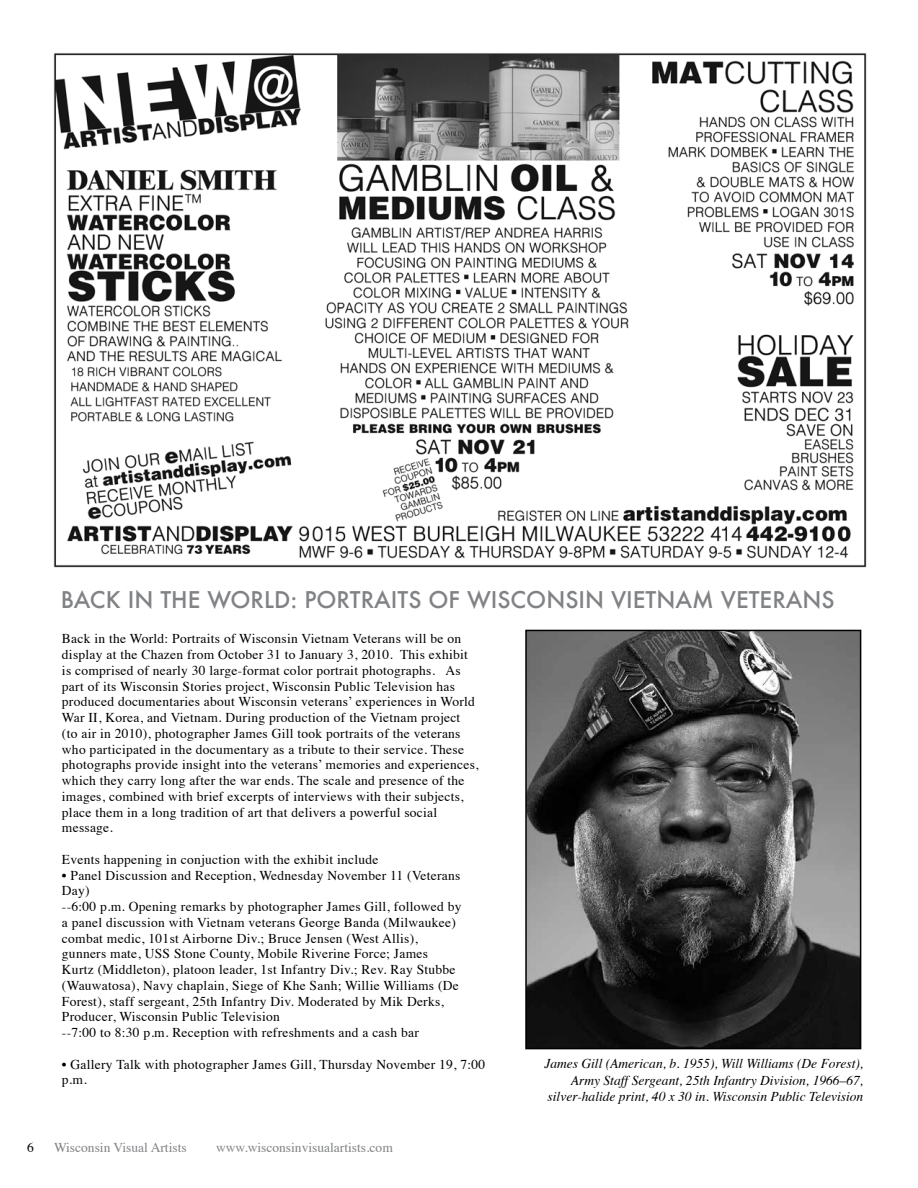
<style>
.page{position:relative;width:918px;height:1188px;background:#fff}
.page>*{position:absolute;margin:0;border:0;box-sizing:border-box;transform-origin:0 0}
.t1{font:500 22.5px "Futura";color:#808285}
.t2{font:13.5px/15.8px "Times";letter-spacing:.02em;color:#000}
.t3{font:italic 13.5px/16.5px "Times";color:#000;text-align:right}
.t4{font:13.5px "Times";color:#808285}
</style>
<div class="page">
<img style="left:53px;top:53px;width:814px;height:515px">
<img style="left:528px;top:633px;width:330px;height:413px">
<div style="left:525px;top:630px;width:336px;height:419px;border:2px solid #000"></div>
<h1 class="t1" style="left:61px;top:584px;width:775px">BACK IN TH E WORLD: PORTRAITS OF WISCONSIN VIETNAM VETERANS</h1>
<p class="t2" style="left:62px;top:630px;width:418px">Back in the World: Portraits of Wisconsin Vietnam Veterans will be on display at the Chazen from October 31 to January 3, 2010. This exhibit is comprised of nearly 30 large-format color portrait photographs. As part of its Wisconsin Stories project, Wisconsin Public Television has produced documentaries about Wisconsin veterans’ experiences in World War II , Korea, and Vietnam. During production of the Vietnam project (to air in 2010), photographer James Gill took portraits of the veterans who participated in the documentary as a tribute to their service. These photographs provide insight into the veterans’ memories and experiences, which they carry long after the war ends. The scale and presence of the images, combined with brief excerpts of interviews with their subjects, place them in a long tradition of art that delivers a powerful social message.</p>
<p class="t2" style="left:62px;top:850px;width:318px">Events happening in conjuction with the exhibit include</p>
<p class="t2" style="left:62px;top:866px;width:401px">• Panel Discussion and Reception, Wednesday November 11 (Veterans Day)<br>--6:00 p.m. Opening remarks by photographer James Gill, followed by a panel discussion with Vietnam veterans George Banda (Milwaukee) combat medic, 101st Airborne Div.; Bruce Jensen (West Allis), gunners mate, USS Stone County, Mobile Riverine Force; James Kurtz (Middleton), platoon leader, 1st Infantry Div.; Rev. Ray Stubbe (Wauwatosa), Navy chaplain, Siege of Khe Sanh; Willie Williams (De Forest), staff sergeant, 25th Infantry Div. Moderated by Mik Derks, Producer, Wisconsin Public Television<br>--7:00 to 8:30 p.m. Reception with refreshments and a cash bar</p>
<p class="t2" style="left:62px;top:1055px;width:425px">• Gallery Talk with photographer James Gill, Thursday November 19, 7:00 p.m.</p>
<p class="t2" style="left:27px;top:1139px;width:8px">6</p>
<p class="t4" style="left:54px;top:1135px;width:134px">Wisconsin Visual Artists</p>
<p class="t4" style="left:216px;top:1135px;width:178px">www.wisconsinvisualartists.com</p>
<p class="t3" style="left:544px;top:1055px;width:320px">James Gill (American, b. 1955), Will Williams (De Forest),<br>Army Staff Sergeant, 25th Infantry Division, 1966–67, silver-halide print, 40 x 30 in. Wisconsin Public Television</p>
</div>
